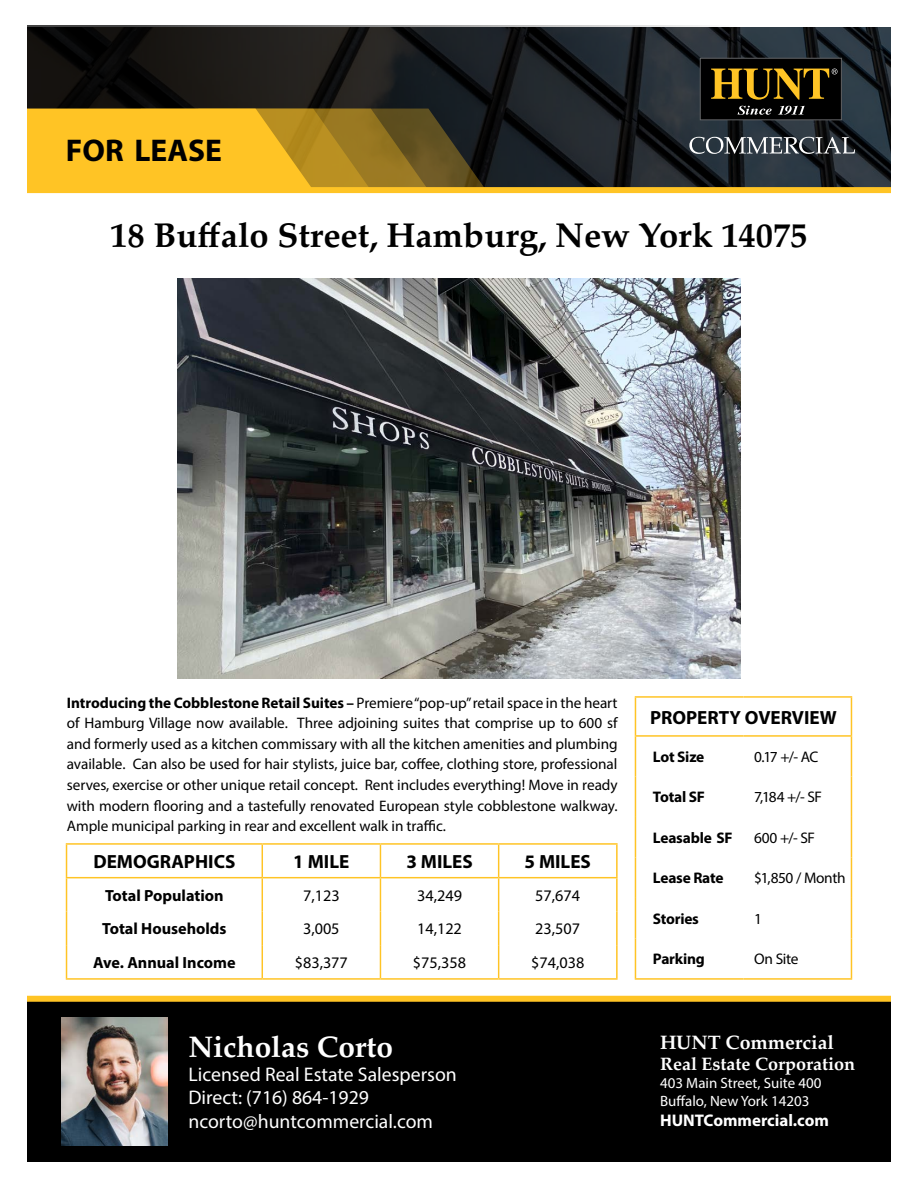
<style>
.page{position:relative;width:918px;height:1188px;background:#fff}
.page>*{position:absolute;margin:0;border:0;box-sizing:border-box;transform-origin:0 0}
.t1{font:700 34.5px "Palatino";color:#000}
.t2{font:700 31.5px "Myriad Pro";color:#000}
.t3{font:700 29.85px "Palatino";color:#fff}
.t4{font:19.8px/23.7px "Myriad Pro";color:#fff}
.t5{font:700 19.5px "Palatino";color:#fff}
.t6{font:700 19.2px "Myriad Pro";color:#000}
.t7{font:700 18px "Palatino";color:#fff}
.t8{font:700 16.8px "Myriad Pro";color:#fff}
.t9{font:16.2px "Myriad Pro";color:#000}
.t10{font:700 16.2px "Myriad Pro";color:#000}
.t11{font:700 15.3px "Myriad Pro";letter-spacing:-.015em;color:#000}
.t12{font:15.3px "Myriad Pro";letter-spacing:-.03em;color:#000}
.t13{font:15.15px/20.7px "Myriad Pro";letter-spacing:-.005em;color:#000;text-align:justify}
.t14{font:15px/18px "Myriad Pro";color:#fff}
.s1{font-weight:700}
</style>
<div class="page">
<div style="left:27px;top:1001px;width:864px;height:161px;background:#000"></div>
<div style="left:27px;top:996px;width:864px;height:6px;background:#ffc425"></div>
<svg style="left:27px;top:26px;width:864px;height:161px;background:#1c2023"></svg>
<svg style="left:27px;top:109px;width:459px;height:78px;background:#c69a22"></svg>
<div style="left:27px;top:187px;width:864px;height:6px;background:#ffc425"></div>
<div style="left:700px;top:58px;width:141px;height:62px;background:#000"></div>
<div style="left:700px;top:58px;width:142px;height:62px;border:1px solid #636466"></div>
<svg style="left:738px;top:106px;width:34px;height:9px"></svg>
<svg style="left:778px;top:106px;width:27px;height:9px"></svg>
<svg style="left:711px;top:69px;width:127px;height:31px"></svg>
<svg style="left:689px;top:137px;width:166px;height:17px;background:#5e646a"></svg>
<img style="left:62px;top:1017px;width:105px;height:129px">
<img style="left:177px;top:279px;width:564px;height:399px">
<hr style="left:635px;top:696px;width:108px;height:2px;background:#ffc425">
<hr style="left:635px;top:698px;width:1px;height:37px;background:#ffc425">
<hr style="left:743px;top:696px;width:109px;height:2px;background:#ffc425">
<hr style="left:851px;top:698px;width:1px;height:37px;background:#ffc425">
<hr style="left:635px;top:735px;width:108px;height:2px;background:#ffc425">
<hr style="left:743px;top:735px;width:109px;height:2px;background:#ffc425">
<hr style="left:635px;top:737px;width:1px;height:39px;background:#ffc425">
<hr style="left:851px;top:737px;width:1px;height:39px;background:#ffc425">
<hr style="left:635px;top:776px;width:1px;height:41px;background:#ffc425">
<hr style="left:851px;top:776px;width:1px;height:41px;background:#ffc425">
<hr style="left:635px;top:817px;width:1px;height:40px;background:#ffc425">
<hr style="left:851px;top:817px;width:1px;height:40px;background:#ffc425">
<hr style="left:635px;top:857px;width:1px;height:41px;background:#ffc425">
<hr style="left:851px;top:857px;width:1px;height:41px;background:#ffc425">
<hr style="left:635px;top:898px;width:1px;height:40px;background:#ffc425">
<hr style="left:851px;top:898px;width:1px;height:40px;background:#ffc425">
<hr style="left:635px;top:938px;width:1px;height:40px;background:#ffc425">
<hr style="left:851px;top:938px;width:1px;height:40px;background:#ffc425">
<hr style="left:635px;top:978px;width:108px;height:2px;background:#ffc425">
<hr style="left:743px;top:978px;width:109px;height:2px;background:#ffc425">
<hr style="left:262px;top:878px;width:1px;height:33px;background:#ffc425">
<hr style="left:380px;top:878px;width:1px;height:33px;background:#ffc425">
<hr style="left:498px;top:878px;width:1px;height:33px;background:#ffc425">
<hr style="left:262px;top:911px;width:1px;height:34px;background:#ffc425">
<hr style="left:380px;top:911px;width:1px;height:34px;background:#ffc425">
<hr style="left:498px;top:911px;width:1px;height:34px;background:#ffc425">
<hr style="left:262px;top:945px;width:1px;height:33px;background:#ffc425">
<hr style="left:380px;top:945px;width:1px;height:33px;background:#ffc425">
<hr style="left:498px;top:945px;width:1px;height:33px;background:#ffc425">
<hr style="left:262px;top:845px;width:1px;height:32px;background:#ffc425">
<hr style="left:380px;top:845px;width:1px;height:32px;background:#ffc425">
<hr style="left:498px;top:845px;width:1px;height:32px;background:#ffc425">
<hr style="left:66px;top:843px;width:196px;height:2px;background:#ffc425">
<hr style="left:66px;top:845px;width:1px;height:32px;background:#ffc425">
<hr style="left:262px;top:843px;width:118px;height:2px;background:#ffc425">
<hr style="left:380px;top:843px;width:119px;height:2px;background:#ffc425">
<hr style="left:499px;top:843px;width:119px;height:2px;background:#ffc425">
<hr style="left:616px;top:845px;width:2px;height:32px;background:#ffc425">
<hr style="left:66px;top:877px;width:196px;height:1px;background:#ffc425">
<hr style="left:262px;top:877px;width:118px;height:1px;background:#ffc425">
<hr style="left:380px;top:877px;width:119px;height:1px;background:#ffc425">
<hr style="left:499px;top:877px;width:119px;height:1px;background:#ffc425">
<hr style="left:66px;top:878px;width:1px;height:33px;background:#ffc425">
<hr style="left:616px;top:878px;width:2px;height:33px;background:#ffc425">
<hr style="left:66px;top:911px;width:1px;height:34px;background:#ffc425">
<hr style="left:616px;top:911px;width:2px;height:34px;background:#ffc425">
<hr style="left:66px;top:945px;width:1px;height:33px;background:#ffc425">
<hr style="left:616px;top:945px;width:2px;height:33px;background:#ffc425">
<hr style="left:66px;top:978px;width:196px;height:2px;background:#ffc425">
<hr style="left:262px;top:978px;width:118px;height:2px;background:#ffc425">
<hr style="left:380px;top:978px;width:119px;height:2px;background:#ffc425">
<hr style="left:499px;top:978px;width:119px;height:2px;background:#ffc425">
<h2 class="t2" style="left:66px;top:129px;width:158px">FOR LEASE</h2>
<h1 class="t1" style="left:110px;top:206px;width:699px">18 Buffalo Street, Hamburg, New York 14075</h1>
<p class="t13" style="left:67px;top:692px;width:552px"><span class="s1">Introducing the Cobblestone Retail Suites –</span> Premiere “pop-up” retail space in the heart of Hamburg Village now available. Three adjoining suites that comprise up to 600 sf and formerly used as a kitchen commissary with all the kitchen amenities and plumbing available. Can also be used for hair stylists, juice bar, coffee, clothing store, professional serves, exercise or other unique retail concept. Rent includes everything! Move in ready with modern flooring and a tastefully renovated European style cobblestone walkway.<br>Ample municipal parking in rear and excellent walk in traffic.</p>
<p class="t6" style="left:93px;top:849px;width:143px">DEMOGRAPHICS</p>
<p class="t6" style="left:293px;top:849px;width:58px">1 MILE</p>
<p class="t6" style="left:406px;top:849px;width:68px">3 MILES</p>
<p class="t6" style="left:525px;top:849px;width:68px">5 MILES</p>
<p class="t10" style="left:105px;top:885px;width:120px">Total Population</p>
<p class="t9" style="left:303px;top:885px;width:38px">7,123</p>
<p class="t9" style="left:417px;top:885px;width:46px">34,249</p>
<p class="t9" style="left:535px;top:885px;width:46px">57,674</p>
<p class="t10" style="left:102px;top:918px;width:126px">Total Households</p>
<p class="t9" style="left:303px;top:919px;width:38px">3,005</p>
<p class="t9" style="left:417px;top:919px;width:46px">14,122</p>
<p class="t9" style="left:535px;top:919px;width:46px">23,507</p>
<p class="t10" style="left:93px;top:952px;width:144px">Ave. Annual Income</p>
<p class="t9" style="left:295px;top:953px;width:55px">$83,377</p>
<p class="t9" style="left:413px;top:953px;width:55px">$75,358</p>
<p class="t9" style="left:531px;top:953px;width:55px">$74,038</p>
<h3 class="t3" style="left:188px;top:1021px;width:206px">Nicholas Corto</h3>
<h3 class="t4" style="left:188px;top:1062px;width:270px">Licensed Real Estate Salesperson<br>Direct: (716) 864-1929 ncorto@huntcommercial.com</h3>
<p class="t6" style="left:650px;top:705px;width:188px">PROPERTY OVERVIEW</p>
<p class="t11" style="left:653px;top:747px;width:53px">Lot Size</p>
<p class="t12" style="left:754px;top:747px;width:66px">0.17 +/- AC</p>
<p class="t11" style="left:653px;top:787px;width:54px">Total SF</p>
<p class="t12" style="left:754px;top:788px;width:69px">7,184 +/- SF</p>
<p class="t11" style="left:653px;top:828px;width:81px">Leasable SF</p>
<p class="t12" style="left:754px;top:828px;width:62px">600 +/- SF</p>
<p class="t11" style="left:653px;top:868px;width:72px">Lease Rate</p>
<p class="t12" style="left:754px;top:869px;width:93px">$1,850 / Month</p>
<p class="t11" style="left:653px;top:909px;width:48px">Stories</p>
<p class="t12" style="left:754px;top:909px;width:9px">1</p>
<p class="t11" style="left:653px;top:949px;width:53px">Parking</p>
<p class="t12" style="left:754px;top:950px;width:46px">On Site</p>
<p class="t5" style="left:660px;top:1025px;width:175px">HUNT Commercial</p>
<p class="t7" style="left:660px;top:1049px;width:196px">Real Estate Corporation</p>
<p class="t14" style="left:660px;top:1074px;width:163px">403 Main Street, Suite 400<br>Buffalo, New York 14203</p>
<p class="t8" style="left:660px;top:1110px;width:170px">HUNTCommercial.com</p>
</div>
